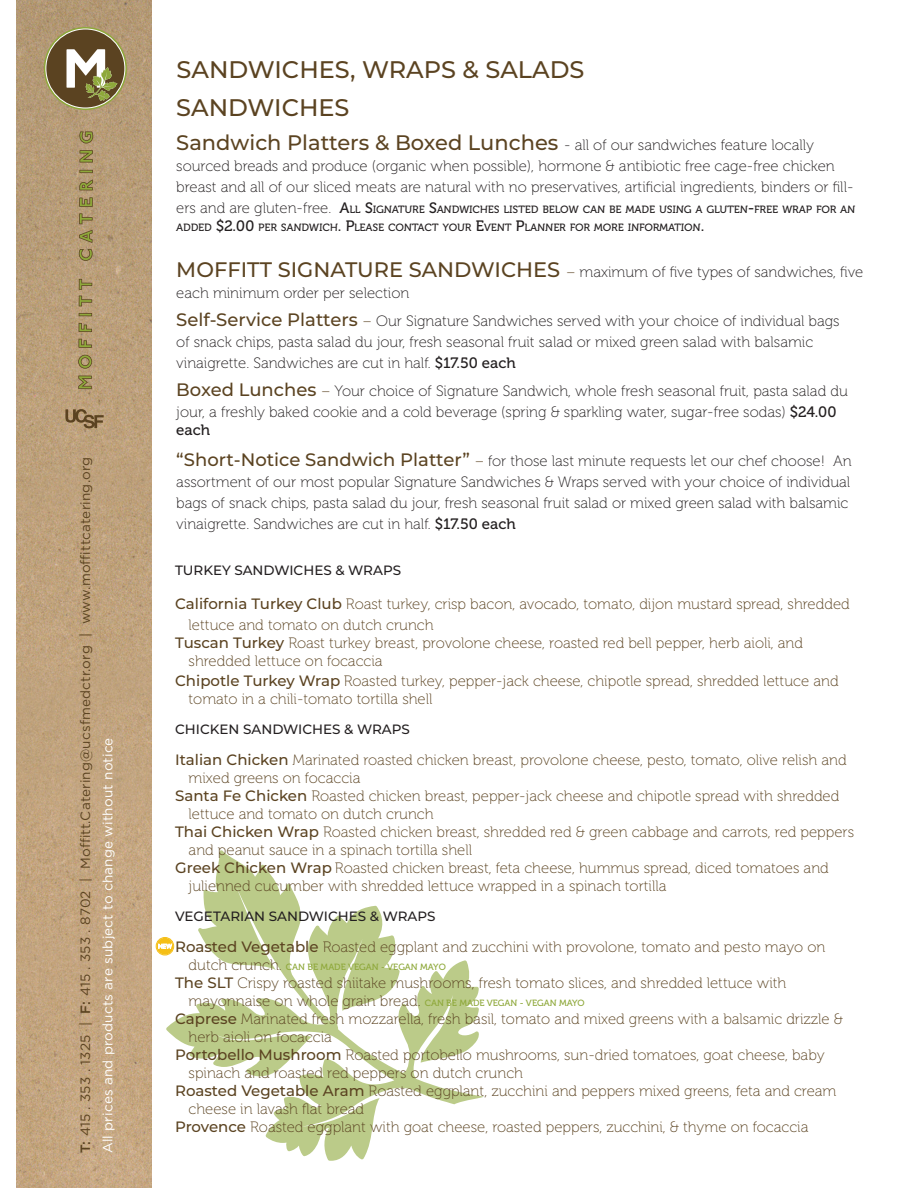
<style>
.page{position:relative;width:918px;height:1188px;background:#fff}
.page>*{position:absolute;margin:0;border:0;box-sizing:border-box;transform-origin:0 0}
.menu_title{font:500 24px "Montserrat";color:#5b4321}
.menu_BL{font:15px/18px "Museo 100";color:#5b4321}
.menu_description{font:15px/21px "Museo 100";color:#231f20}
.menu_title-2{font:15px/21px "Museo 100";color:#231f20}
.menu_description-2{font:15px "Museo 500";color:#231f20}
.t1{font:13.5px/22.5px "Gotham";letter-spacing:.015em;color:#5b4321}
.sandwich_categories{font:500 13.5px "Montserrat";color:#231f20}
.menu_description-3{font:10.5px/18px "Museo 500";color:#231f20}
.menu_BL-2{font:9px "Museo 500";color:#8ea83a}
.s1{font-weight:500}
.s2{color:#fff}
.s3{font-family:"Montserrat";font-weight:500;font-size:21px;color:#5b4321}
.s4{font-family:"Museo 100";font-size:15px}
.s5{font-size:15px}
.s6{color:#5b4321}
.s7{font-family:"Montserrat";font-weight:500;font-size:18px;color:#5b4321}
.s8{font-family:"Museo 500"}
.s9{font-family:"Montserrat";font-weight:500}
.s10{font-family:"Museo 100";font-size:15px;color:#5b4321}
.s11{font-family:"Museo 500";font-size:9px;color:#8ea83a}
</style>
<div class="page">
<img style="left:17px;top:0;width:135px;height:1188px">
<svg style="left:78px;top:376px;width:16px;height:13px"></svg>
<svg style="left:78px;top:355px;width:14px;height:14px"></svg>
<svg style="left:78px;top:339px;width:14px;height:9px"></svg>
<svg style="left:79px;top:323px;width:13px;height:9px"></svg>
<svg style="left:79px;top:313px;width:13px;height:3px"></svg>
<svg style="left:79px;top:296px;width:13px;height:10px"></svg>
<svg style="left:79px;top:279px;width:13px;height:11px"></svg>
<svg style="left:79px;top:249px;width:14px;height:12px"></svg>
<svg style="left:79px;top:230px;width:14px;height:13px"></svg>
<svg style="left:79px;top:213px;width:14px;height:11px"></svg>
<svg style="left:79px;top:197px;width:14px;height:10px"></svg>
<svg style="left:79px;top:179px;width:14px;height:11px"></svg>
<svg style="left:79px;top:170px;width:14px;height:3px"></svg>
<svg style="left:79px;top:150px;width:14px;height:13px"></svg>
<svg style="left:79px;top:131px;width:15px;height:13px"></svg>
<svg style="left:44px;top:27px;width:83px;height:83px;background:#8e7f5a"></svg>
<svg style="left:65px;top:409px;width:39px;height:19px"></svg>
<svg style="left:166px;top:850px;width:228px;height:259px"></svg>
<div style="left:156px;top:937px;width:18px;height:18px;border:1px solid #f5bf16;border-radius:50%"></div>
<div style="left:157px;top:938px;width:16px;height:17px;background:#f5bf16;border-radius:50%"></div>
<svg style="left:158px;top:943px;width:14px;height:6px"></svg>
<svg style="left:80px;top:836px;width:10px;height:12px"></svg>
<svg style="left:80px;top:552px;width:10px;height:12px"></svg>
<p class="t1" style="left:74px;top:1153px;width:698px;rotate:-90deg"><span class="s1">T:</span> 415 . 353 . 1325 | <span class="s1">F:</span> 415 . 353 . 8702 | Mo tt.Catering@ucsfmedctr.org | www.mo ttcatering.org<br><span class="s2">All prices and products are subject to change without notice</span></p>
<p class="menu_title" style="left:177px;top:53px;width:409px">SANDWICHES, WRAPS &amp; SALADS</p>
<p class="menu_title" style="left:176px;top:91px;width:175px">SANDWICHES</p>
<p class="menu_description" style="left:176px;top:135px;width:679px"><span class="s3">Sandwich Platters &amp; Boxed Lunches</span> - all of our sandwiches feature locally sourced breads and produce (organic when possible), hormone &amp; antibiotic free cage-free chicken breast and all of our sliced meats are natural with no preservatives, artificial ingredients, binders or fill-</p>
<p class="menu_description-3" style="left:176px;top:201px;width:681px"><span class="s4">ers and are gluten-free.</span> <span class="s5">A</span>LL <span class="s5">S</span>IGNATURE <span class="s5">S</span>ANDWICHES LISTED BELOW CAN BE MADE USING A GLUTEN<span class="s5">-</span>FREE WRAP FOR AN<br>ADDED <span class="s5">$2.00</span> PER SANDWICH<span class="s5">. P</span>LEASE CONTACT YOUR <span class="s5">E</span>VENT <span class="s5">P</span>LANNER FOR MORE INFORMATION<span class="s5">.</span></p>
<p class="menu_title-2" style="left:176px;top:261px;width:689px"><span class="s3">MOFFITT SIGNATURE SANDWICHES</span> <span class="s6">–</span> maximum of five types of sandwiches, five each minimum order per selection</p>
<p class="menu_description" style="left:176px;top:311px;width:665px"><span class="s7">Self-Service Platters</span> <span class="s6">–</span> Our Signature Sandwiches served with your choice of individual bags of snack chips, pasta salad du jour, fresh seasonal fruit salad or mixed green salad with balsamic vinaigrette. Sandwiches are cut in half. <span class="s8">$17.50 each</span></p>
<p class="menu_description" style="left:176px;top:381px;width:673px"><span class="s7">Boxed Lunches</span> <span class="s6">–</span> Your choice of Signature Sandwich, whole fresh seasonal fruit, pasta salad du jour, a freshly baked cookie and a cold beverage (spring &amp; sparkling water, sugar-free sodas) <span class="s8">$24.00</span></p>
<p class="menu_description-2" style="left:176px;top:422px;width:35px">each</p>
<p class="menu_description" style="left:176px;top:451px;width:677px"><span class="s7">“Short-Notice Sandwich Platter”</span> <span class="s6">–</span> for those last minute requests let our chef choose! An assortment of our most popular Signature Sandwiches &amp; Wraps served with your choice of individual bags of snack chips, pasta salad du jour, fresh seasonal fruit salad or mixed green salad with balsamic vinaigrette. Sandwiches are cut in half. <span class="s8">$17.50 each</span></p>
<p class="sandwich_categories" style="left:175px;top:560px;width:228px">TURKEY SANDWICHES &amp; WRAPS</p>
<p class="menu_BL" style="left:189px;top:594px;width:663px;line-height:21px;text-indent:-14px"><span class="s9">California Turkey Club</span> Roast turkey, crisp bacon, avocado, tomato, dijon mustard spread, shredded lettuce and tomato on dutch crunch</p>
<p class="menu_BL" style="left:189px;top:634px;width:616px;text-indent:-14px"><span class="s9">Tuscan Turkey</span> Roast turkey breast, provolone cheese, roasted red bell pepper, herb aioli, and shredded lettuce on focaccia</p>
<p class="menu_BL" style="left:189px;top:672px;width:651px;text-indent:-14px"><span class="s9">Chipotle Turkey Wrap</span> Roasted turkey, pepper-jack cheese, chipotle spread, shredded lettuce and tomato in a chili-tomato tortilla shell</p>
<p class="sandwich_categories" style="left:175px;top:719px;width:236px">CHICKEN SANDWICHES &amp; WRAPS</p>
<p class="menu_BL" style="left:189px;top:751px;width:659px;text-indent:-14px"><span class="s9">Italian Chicken</span> Marinated roasted chicken breast, provolone cheese, pesto, tomato, olive relish and mixed greens on focaccia</p>
<p class="menu_BL" style="left:189px;top:787px;width:652px;text-indent:-14px"><span class="s9">Santa Fe Chicken</span> Roasted chicken breast, pepper-jack cheese and chipotle spread with shredded lettuce and tomato on dutch crunch</p>
<p class="menu_BL" style="left:189px;top:823px;width:667px;text-indent:-14px"><span class="s9">Thai Chicken Wrap</span> Roasted chicken breast, shredded red &amp; green cabbage and carrots, red peppers and peanut sauce in a spinach tortilla shell</p>
<p class="menu_BL" style="left:189px;top:859px;width:642px;text-indent:-14px"><span class="s9">Greek Chicken Wrap</span> Roasted chicken breast, feta cheese, hummus spread, diced tomatoes and julienned cucumber with shredded lettuce wrapped in a spinach tortilla</p>
<p class="sandwich_categories" style="left:175px;top:907px;width:262px">VEGETARIAN SANDWICHES &amp; WRAPS</p>
<p class="menu_BL" style="left:175px;top:939px;width:652px"><span class="s9">Roasted Vegetable</span> Roasted eggplant and zucchini with provolone, tomato and pesto mayo on</p>
<p class="menu_BL-2" style="left:189px;top:962px;width:259px"><span class="s10">dutch crunch.</span> CAN BE MADE VEGAN - VEGAN MAYO</p>
<p class="menu_BL" style="left:189px;top:975px;width:599px;text-indent:-14px"><span class="s9">The SLT</span> Crispy roasted shiitake mushrooms, fresh tomato slices, and shredded lettuce with mayonnaise on whole grain bread. <span class="s11">CAN BE MADE VEGAN - VEGAN MAYO</span></p>
<p class="menu_BL" style="left:189px;top:1011px;width:656px;text-indent:-14px"><span class="s9">Caprese</span> Marinated fresh mozzarella, fresh basil, tomato and mixed greens with a balsamic drizzle &amp; herb aioli on focaccia</p>
<p class="menu_BL" style="left:189px;top:1047px;width:638px;text-indent:-14px"><span class="s9">Portobello Mushroom</span> Roasted portobello mushrooms, sun-dried tomatoes, goat cheese, baby spinach and roasted red peppers on dutch crunch</p>
<p class="menu_BL" style="left:189px;top:1083px;width:649px;text-indent:-14px"><span class="s9">Roasted Vegetable Aram</span> Roasted eggplant, zucchini and peppers mixed greens, feta and cream cheese in lavash flat bread</p>
<p class="menu_BL" style="left:175px;top:1119px;width:635px"><span class="s9">Provence</span> Roasted eggplant with goat cheese, roasted peppers, zucchini, &amp; thyme on focaccia</p>
</div>
